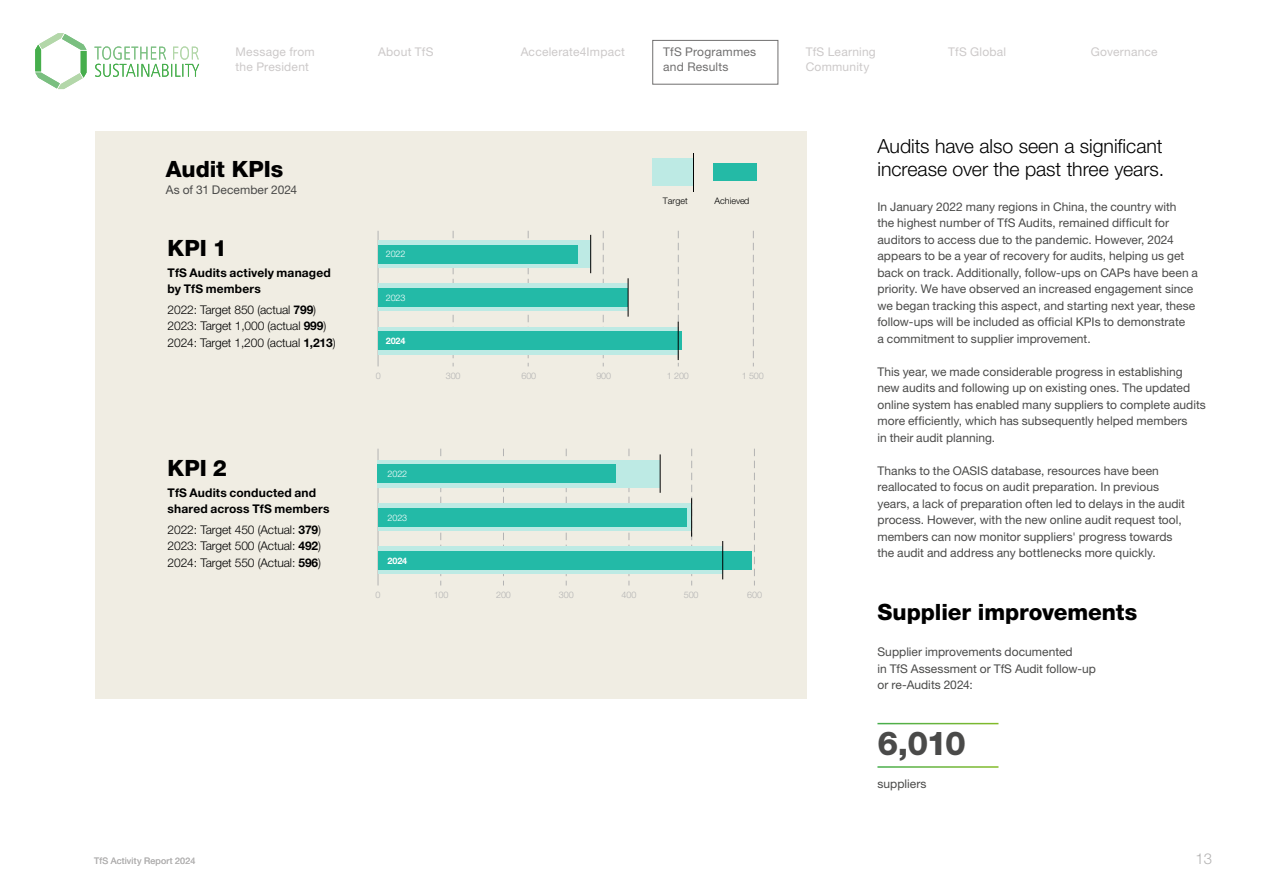
<style>
.page{position:relative;width:1263px;height:893px;background:#fff}
.page>*{position:absolute;margin:0;border:0;box-sizing:border-box;transform-origin:0 0}
.t1{font:800 33px "Helvetica Neue LT Std";color:#4a4a49}
.t2{font:800 22.5px "Helvetica Neue LT Std";letter-spacing:-.005em;color:#000}
.t3{font:300 19.5px/22.5px "Helvetica Neue LT Std";letter-spacing:-.005em;color:#000}
.t4{font:300 15px "Helvetica Neue LT Std";color:#b3b2b2}
.t5{font:12px/16.5px "Helvetica Neue LT Std";letter-spacing:.005em;color:#4a4a49}
.t6{font:300 12px/16.5px "Helvetica Neue LT Std";letter-spacing:-.01em;color:#000}
.t7{font:12px/14.4px "Helvetica Neue LT Std";letter-spacing:.02em;color:#ccc9c9}
.t8{font:700 12px/16.5px "Helvetica Neue LT Std";letter-spacing:.015em;color:#000}
.t9{font:12px/14.4px "Helvetica Neue LT Std";letter-spacing:.02em;color:#706f6f}
.t10{font:300 9px "Helvetica Neue LT Std";letter-spacing:-.01em;color:#b3b3b3}
.t11{font:9px "Helvetica Neue LT Std";letter-spacing:.02em;color:#b3b2b2}
.t12{font:300 9px "Helvetica Neue LT Std";letter-spacing:-.01em;color:#fff}
.t13{font:300 9px "Helvetica Neue LT Std";color:#000}
.t14{font:700 9px "Helvetica Neue LT Std";letter-spacing:-.01em;color:#fff}
.s1{font-weight:700}
</style>
<div class="page">
<div style="left:652px;top:40px;width:126px;height:44px;border:1px solid #706f6f"></div>
<div style="left:95px;top:131px;width:711px;height:567px;background:#f0ede3"></div>
<hr style="left:378px;top:231px;width:1px;height:135px;background:#b3b3b3">
<svg style="left:753px;top:231px;width:1px;height:135px"></svg>
<svg style="left:678px;top:231px;width:1px;height:135px"></svg>
<svg style="left:528px;top:231px;width:1px;height:135px"></svg>
<svg style="left:453px;top:231px;width:1px;height:135px"></svg>
<svg style="left:603px;top:231px;width:1px;height:135px"></svg>
<div style="left:378px;top:240px;width:213px;height:28px;background:#bdeae4"></div>
<div style="left:378px;top:284px;width:250px;height:27px;background:#bdeae4"></div>
<div style="left:378px;top:245px;width:200px;height:18px;background:#23baa7"></div>
<hr style="left:590px;top:235px;width:1px;height:38px;background:#000">
<div style="left:378px;top:288px;width:250px;height:18px;background:#23baa7"></div>
<hr style="left:628px;top:278px;width:1px;height:39px;background:#000">
<div style="left:378px;top:327px;width:300px;height:28px;background:#bdeae4"></div>
<div style="left:378px;top:332px;width:303px;height:18px;background:#23baa7"></div>
<hr style="left:678px;top:322px;width:1px;height:38px;background:#000">
<hr style="left:378px;top:449px;width:1px;height:136px;background:#b3b3b3">
<svg style="left:629px;top:449px;width:1px;height:136px"></svg>
<svg style="left:503px;top:449px;width:1px;height:136px"></svg>
<svg style="left:440px;top:449px;width:1px;height:136px"></svg>
<svg style="left:566px;top:449px;width:1px;height:136px"></svg>
<svg style="left:691px;top:449px;width:1px;height:136px"></svg>
<svg style="left:754px;top:449px;width:1px;height:136px"></svg>
<div style="left:378px;top:460px;width:282px;height:27px;background:#bdeae4"></div>
<div style="left:378px;top:465px;width:238px;height:18px;background:#23baa7"></div>
<hr style="left:660px;top:454px;width:1px;height:39px;background:#000">
<div style="left:378px;top:504px;width:313px;height:27px;background:#bdeae4"></div>
<div style="left:378px;top:508px;width:308px;height:18px;background:#23baa7"></div>
<hr style="left:691px;top:498px;width:1px;height:39px;background:#000">
<div style="left:378px;top:546px;width:345px;height:28px;background:#bdeae4"></div>
<div style="left:378px;top:551px;width:373px;height:18px;background:#23baa7"></div>
<hr style="left:722px;top:541px;width:1px;height:38px;background:#000">
<div style="left:652px;top:159px;width:42px;height:27px;background:#bdeae4"></div>
<div style="left:713px;top:164px;width:43px;height:17px;background:#24baa6"></div>
<hr style="left:693px;top:153px;width:1px;height:38px;background:#000">
<svg style="left:35px;top:33px;width:52px;height:56px"></svg>
<svg style="left:94px;top:46px;width:105px;height:31px"></svg>
<p class="t7" style="left:236px;top:45px;width:81px">Message from the President</p>
<p class="t7" style="left:378px;top:45px;width:57px">About TfS</p>
<p class="t7" style="left:521px;top:45px;width:106px">Accelerate4Impact</p>
<p class="t9" style="left:663px;top:45px;width:95px">TfS Programmes and Results</p>
<p class="t7" style="left:806px;top:45px;width:72px">TfS Learning<br>Community</p>
<p class="t7" style="left:948px;top:45px;width:60px">TfS Global</p>
<p class="t7" style="left:1091px;top:45px;width:68px">Governance</p>
<h2 class="t2" style="left:166px;top:156px;width:119px">Audit KPIs</h2>
<p class="t5" style="left:166px;top:182px;width:133px">As of 31 December 2024</p>
<h2 class="t2" style="left:168px;top:235px;width:61px">KPI 1</h2>
<p class="t8" style="left:168px;top:264px;width:165px">TfS Audits actively managed by TfS members</p>
<p class="t6" style="left:168px;top:301px;width:170px">2022: Target 850 (actual <span class="s1">799</span>)<br>2023: Target 1,000 (actual <span class="s1">999</span>)<br>2024: Target 1,200 (actual <span class="s1">1,213</span>)</p>
<h2 class="t2" style="left:168px;top:455px;width:61px">KPI 2</h2>
<p class="t8" style="left:168px;top:484px;width:163px">TfS Audits conducted and shared across TfS members</p>
<p class="t6" style="left:168px;top:521px;width:155px;text-align:justify">2022: Target 450 (Actual: <span class="s1">379</span>)<br>2023: Target 500 (Actual: <span class="s1">492</span>)<br>2024: Target 550 (Actual: <span class="s1">596</span>)</p>
<p class="t12" style="left:386px;top:248px;width:21px">2022</p>
<p class="t12" style="left:386px;top:292px;width:21px">2023</p>
<p class="t14" style="left:386px;top:335px;width:21px">2024</p>
<p class="t13" style="left:663px;top:196px;width:26px">Target</p>
<p class="t13" style="left:714px;top:196px;width:36px">Achieved</p>
<p class="t10" style="left:376px;top:370px;width:7px">0</p>
<p class="t10" style="left:446px;top:370px;width:16px">300</p>
<p class="t10" style="left:521px;top:370px;width:16px">600</p>
<p class="t10" style="left:596px;top:370px;width:16px">900</p>
<p class="t10" style="left:667px;top:370px;width:24px">1 200</p>
<p class="t10" style="left:742px;top:370px;width:24px">1 500</p>
<p class="t12" style="left:387px;top:468px;width:21px">2022</p>
<p class="t12" style="left:387px;top:512px;width:21px">2023</p>
<p class="t14" style="left:387px;top:555px;width:21px">2024</p>
<p class="t10" style="left:375px;top:590px;width:7px">0</p>
<p class="t10" style="left:434px;top:590px;width:16px">100</p>
<p class="t10" style="left:496px;top:590px;width:16px">200</p>
<p class="t10" style="left:559px;top:590px;width:16px">300</p>
<p class="t10" style="left:622px;top:590px;width:16px">400</p>
<p class="t10" style="left:684px;top:590px;width:16px">500</p>
<p class="t10" style="left:747px;top:590px;width:16px">600</p>
<p class="t11" style="left:94px;top:855px;width:103px">TfS Activity Report 2024</p>
<h3 class="t3" style="left:877px;top:134px;width:288px">Audits have also seen a significant increase over the past three years.</h3>
<p class="t5" style="left:877px;top:198px;width:322px">In January 2022 many regions in China, the country with<br>the highest number of TfS Audits, remained difficult for auditors to access due to the pandemic. However, 2024 appears to be a year of recovery for audits, helping us get back on track. Additionally, follow-ups on CAPs have been a priority. We have observed an increased engagement since we began tracking this aspect, and starting next year, these follow-ups will be included as official KPIs to demonstrate<br>a commitment to supplier improvement.</p>
<p class="t5" style="left:877px;top:363px;width:330px">This year, we made considerable progress in establishing new audits and following up on existing ones. The updated online system has enabled many suppliers to complete audits more efficiently, which has subsequently helped members<br>in their audit planning.</p>
<p class="t5" style="left:877px;top:462px;width:309px">Thanks to the OASIS database, resources have been reallocated to focus on audit preparation. In previous years, a lack of preparation often led to delays in the audit process. However, with the new online audit request tool, members can now monitor suppliers' progress towards the audit and address any bottlenecks more quickly.</p>
<h2 class="t2" style="left:877px;top:599px;width:261px">Supplier improvements</h2>
<p class="t5" style="left:877px;top:644px;width:220px">Supplier improvements documented<br>in TfS Assessment or TfS Audit follow-up or re-Audits 2024:</p>
<h1 class="t1" style="left:877px;top:724px;width:90px">6,010</h1>
<p class="t5" style="left:877px;top:776px;width:51px">suppliers</p>
<p class="t4" style="left:1195px;top:849px;width:18px">13</p>
</div>
